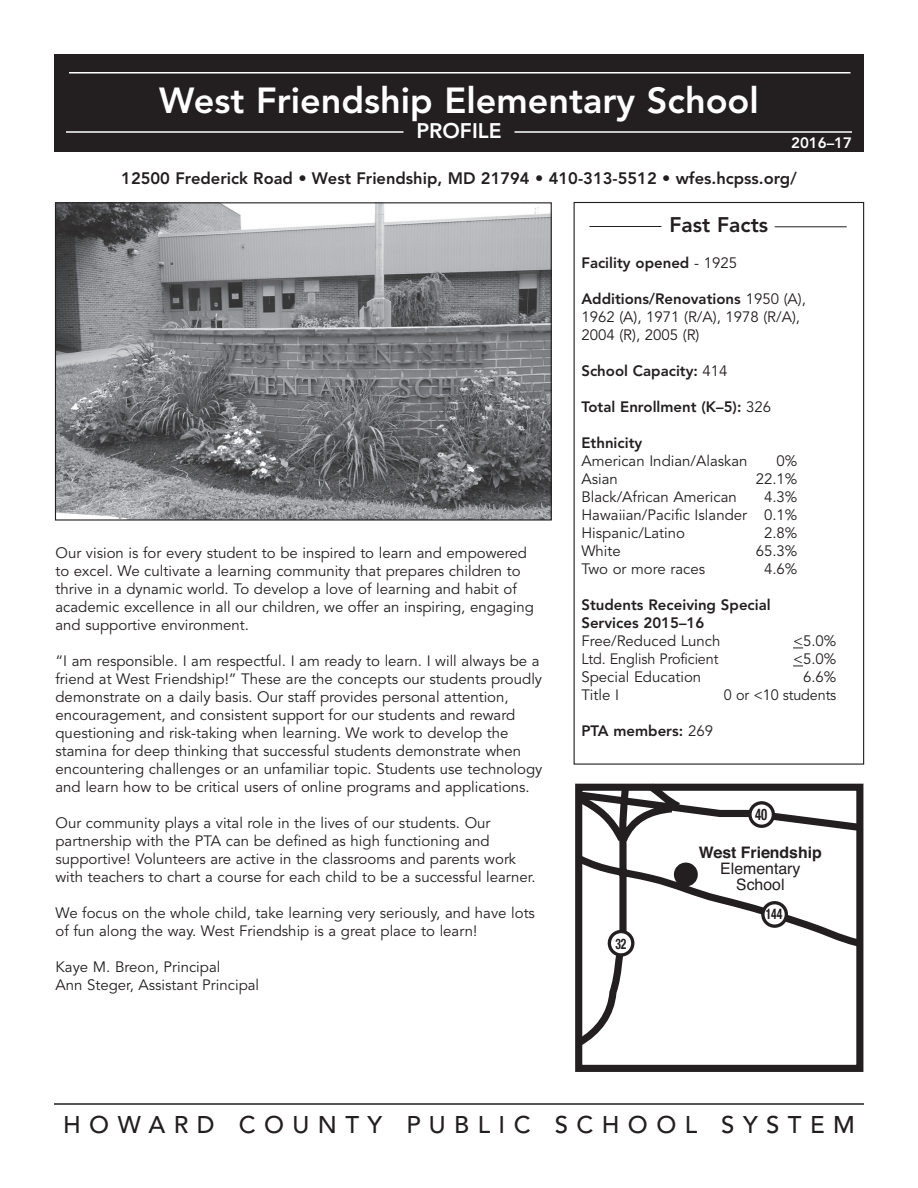
<style>
.page{position:relative;width:918px;height:1188px;background:#fff}
.page>*{position:absolute;margin:0;border:0;box-sizing:border-box;transform-origin:0 0}
.t1{font:800 36px "Avenir LT Std";color:#fff}
.t2{font:500 24px "Avenir LT Std";letter-spacing:.35em;color:#231f20}
.t3{font:800 21px "Avenir LT Std";color:#231f20}
.t4{font:800 21px "Avenir LT Std";color:#fff}
.t5{font:800 16.5px "Avenir LT Std";color:#231f20}
.t6{font:15.9px/15.9px "Helvetica";color:#231f20;text-align:center}
.t7{font:700 15.9px "Helvetica";color:#231f20}
.t8{font:700 condensed 15.9px "Helvetica Neue LT Std";color:#231f20;scale:.8 1}
.t9{font:15px/18px "Avenir LT Std";color:#231f20}
.t10{font:800 15px/18px "Avenir LT Std";color:#231f20}
.t11{font:15px "Avenir LT Std";color:#231f20;scale:.96 1}
.t12{font:800 15px "Avenir LT Std";color:#fff}
.t13{font:700 condensed 14.55px "Helvetica Neue LT Std";color:#231f20;scale:.8 1}
.s1{font-weight:400}
.s2{font-weight:800}
</style>
<div class="page">
<div style="left:54px;top:54px;width:810px;height:98px;background:#231f20"></div>
<hr style="left:66px;top:131px;width:338px;height:2px;background:#fff">
<hr style="left:514px;top:131px;width:338px;height:2px;background:#fff">
<hr style="left:69px;top:72px;width:781px;height:2px;background:#fff">
<div style="left:574px;top:202px;width:290px;height:563px;border:1px solid #231f20"></div>
<img style="left:57px;top:204px;width:493px;height:315px">
<div style="left:55px;top:202px;width:497px;height:319px;border:1px solid #231f20"></div>
<hr style="left:54px;top:1103px;width:810px;height:2px;background:#231f20">
<hr style="left:590px;top:226px;width:72px;height:1px;background:#231f20">
<hr style="left:775px;top:226px;width:72px;height:1px;background:#231f20">
<div style="left:575px;top:784px;width:288px;height:288px;border:7px solid #231f20"></div>
<svg style="left:575px;top:784px;width:288px;height:268px"></svg>
<svg style="left:750px;top:803px;width:23px;height:23px"></svg>
<div style="left:748px;top:801px;width:27px;height:27px;border:3px solid #231f20;border-radius:50%"></div>
<div style="left:609px;top:932px;width:24px;height:23px;background:#fff;border-radius:50%"></div>
<div style="left:608px;top:930px;width:26px;height:27px;border:3px solid #231f20;border-radius:50%"></div>
<svg style="left:763px;top:903px;width:23px;height:23px"></svg>
<div style="left:761px;top:901px;width:27px;height:27px;border:3px solid #231f20;border-radius:50%"></div>
<h1 class="t1" style="left:159px;top:79px;width:601px">West Friendship Elementary School</h1>
<h3 class="t4" style="left:416px;top:119px;width:87px">PROFILE</h3>
<p class="t12" style="left:791px;top:134px;width:62px">2016–17</p>
<p class="t5" style="left:121px;top:168px;width:677px">12500 Frederick Road • West Friendship, MD 21794 • 410-313-5512 • wfes.hcpss.org/</p>
<p class="t9" style="left:56px;top:545px;width:480px">Our vision is for every student to be inspired to learn and empowered to excel. We cultivate a learning community that prepares children to thrive in a dynamic world. To develop a love of learning and habit of academic excellence in all our children, we offer an inspiring, engaging and supportive environment.</p>
<p class="t9" style="left:56px;top:653px;width:488px">“I am responsible. I am respectful. I am ready to learn. I will always be a friend at West Friendship!” These are the concepts our students proudly demonstrate on a daily basis. Our staff provides personal attention, encouragement, and consistent support for our students and reward questioning and risk-taking when learning. We work to develop the stamina for deep thinking that successful students demonstrate when encountering challenges or an unfamiliar topic. Students use technology and learn how to be critical users of online programs and applications.</p>
<p class="t9" style="left:56px;top:815px;width:482px">Our community plays a vital role in the lives of our students. Our partnership with the PTA can be defined as high functioning and supportive! Volunteers are active in the classrooms and parents work with teachers to chart a course for each child to be a successful learner.</p>
<p class="t9" style="left:56px;top:905px;width:481px">We focus on the whole child, take learning very seriously, and have lots of fun along the way. West Friendship is a great place to learn!</p>
<p class="t9" style="left:56px;top:959px;width:205px">Kaye M. Breon, Principal<br>Ann Steger, Assistant Principal</p>
<h3 class="t3" style="left:670px;top:213px;width:100px">Fast Facts</h3>
<p class="t10" style="left:581px;top:254px;width:157px">Facility opened <span class="s1">- 1925</span></p>
<p class="t9" style="left:581px;top:291px;width:226px"><span class="s2">Additions/Renovations</span> 1950 (A),<br>1962 (A), 1971 (R/A), 1978 (R/A),<br>2004 (R), 2005 (R)</p>
<p class="t10" style="left:581px;top:362px;width:148px">School Capacity: <span class="s1">414</span></p>
<p class="t10" style="left:581px;top:398px;width:191px">Total Enrollment (K–5): <span class="s1">326</span></p>
<p class="t10" style="left:581px;top:434px;width:62px">Ethnicity</p>
<p class="t9" style="left:581px;top:453px;width:168px">American Indian/Alaskan</p>
<p class="t9" style="left:777px;top:453px;width:22px">0%</p>
<p class="t9" style="left:581px;top:471px;width:38px">Asian</p>
<p class="t9" style="left:756px;top:471px;width:43px">22.1%</p>
<p class="t9" style="left:581px;top:489px;width:157px">Black/African American</p>
<p class="t9" style="left:581px;top:489px;width:218px;text-align:justify;text-indent:183px">4.3% Hawaiian/Pacific Islander 0.1% Hispanic/Latino</p>
<p class="t9" style="left:764px;top:525px;width:35px">2.8%</p>
<p class="t9" style="left:581px;top:543px;width:41px">White</p>
<p class="t9" style="left:756px;top:543px;width:43px">65.3%</p>
<p class="t9" style="left:581px;top:561px;width:125px">Two or more races</p>
<p class="t9" style="left:764px;top:561px;width:35px">4.6%</p>
<p class="t10" style="left:581px;top:596px;width:191px">Students Receiving Special<br>Services 2015–16</p>
<p class="t9" style="left:581px;top:633px;width:141px">Free/Reduced Lunch</p>
<p class="t9" style="left:793px;top:633px;width:45px">&lt;5.0%</p>
<p class="t11" style="left:581px;top:651px;width:144px">Ltd. English Proficient</p>
<p class="t9" style="left:793px;top:651px;width:45px">&lt;5.0%</p>
<p class="t9" style="left:581px;top:669px;width:121px">Special Education</p>
<p class="t9" style="left:803px;top:669px;width:35px">6.6%</p>
<p class="t9" style="left:581px;top:687px;width:39px">Title I</p>
<p class="t11" style="left:724px;top:687px;width:119px">0 or &lt;10 students</p>
<p class="t10" style="left:581px;top:722px;width:133px">PTA members: <span class="s1">269</span></p>
<p class="t8" style="left:755px;top:805px;width:17px">40</p>
<p class="t7" style="left:699px;top:838px;width:124px">West Friendship</p>
<p class="t6" style="left:720px;top:860px;width:82px">Elementary<br>School</p>
<p class="t13" style="left:615px;top:935px;width:15px">32</p>
<p class="t13" style="left:766px;top:905px;width:22px">144</p>
<h2 class="t2" style="left:63px;top:1110px;width:793px">HOWARD COUNTY PUBLIC SCHOOL SYSTEM</h2>
</div>
